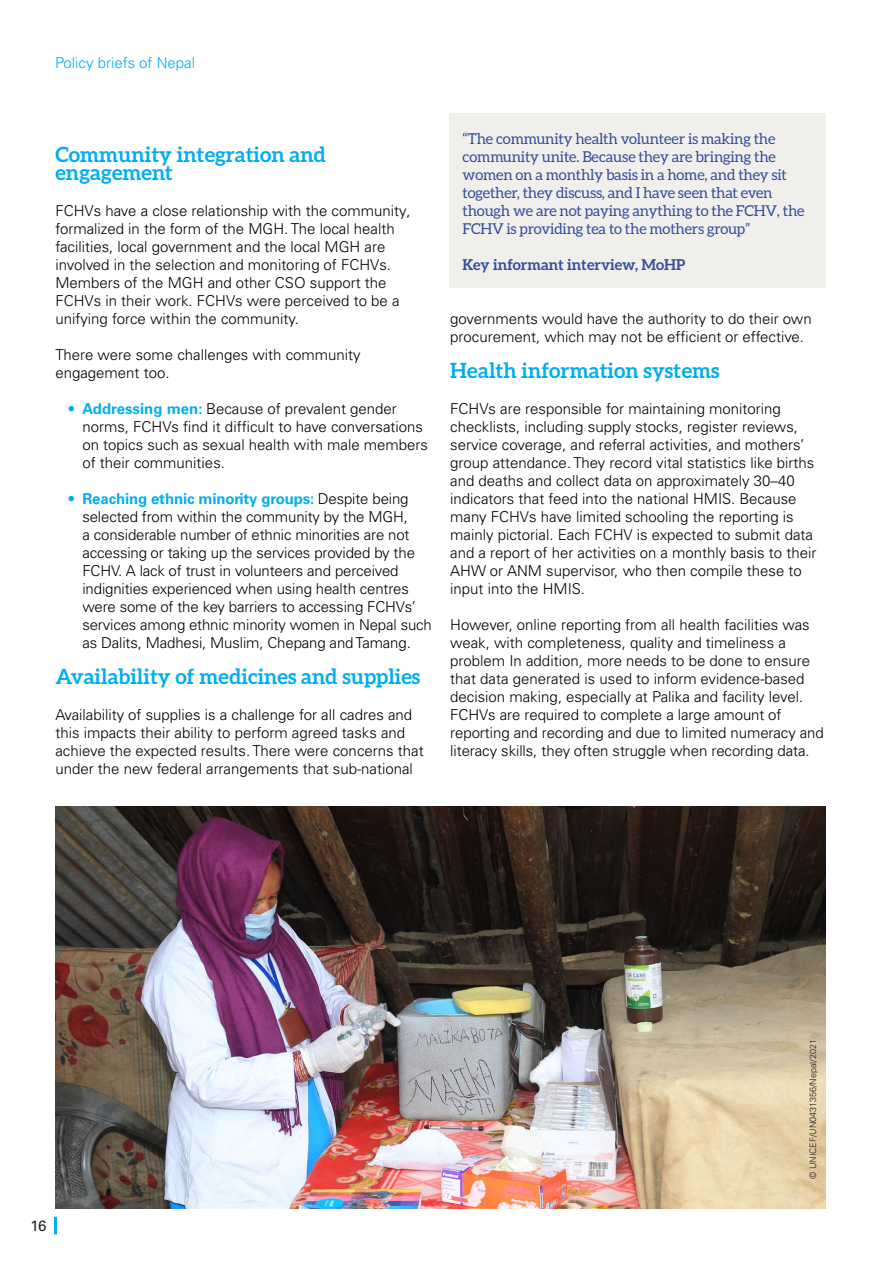
<style>
.page{position:relative;width:893px;height:1263px;background:#fff}
.page>*{position:absolute;margin:0;border:0;box-sizing:border-box;transform-origin:0 0}
.t1{font:700 21px/18px "Aleo";color:#00adf0}
.t2{font:300 15px/18px "Univers LT Pro 45";color:#000}
.t3{font:15px/18px "Aleo";letter-spacing:-.015em;color:#324ea1}
.t4{font:700 15px "Aleo";color:#324ea1}
.t5{font:300 15px "Univers LT Pro 45";color:#00aeef}
.t6{font:15px "Univers LT Pro 55 Roman";color:#231f20}
.t7{font:300 9px "Univers LT Pro 45";color:#231f20}
.s1{font-family:"Univers LT Pro 65";font-weight:700;color:#00adf0}
</style>
<div class="page">
<hr style="left:54px;top:1217px;width:3px;height:17px;background:#00aeef">
<div style="left:449px;top:114px;width:376px;height:174px;background:#f0efeb"></div>
<img style="left:55px;top:806px;width:770px;height:402px">
<p class="t5" style="left:55px;top:53px;width:141px">Policy briefs of Nepal</p>
<p class="t1" style="left:55px;top:145px;width:272px">Community integration and engagement</p>
<p class="t2" style="left:55px;top:202px;width:357px">FCHVs have a close relationship with the community, formalized in the form of the MGH. The local health facilities, local government and the local MGH are involved in the selection and monitoring of FCHVs.<br>Members of the MGH and other CSO support the FCHVs in their work. FCHVs were perceived to be a unifying force within the community.</p>
<p class="t2" style="left:55px;top:346px;width:307px">There were some challenges with community engagement too.</p>
<p class="t2" style="left:82px;top:400px;width:347px;text-indent:-13px"><span class="s1">• Addressing men:</span> Because of prevalent gender norms, FCHVs find it difficult to have conversations on topics such as sexual health with male members of their communities.</p>
<p class="t2" style="left:82px;top:490px;width:351px;text-indent:-14px"><span class="s1">• Reaching ethnic minority groups:</span> Despite being selected from within the community by the MGH,<br>a considerable number of ethnic minorities are not accessing or taking up the services provided by the FCHV. A lack of trust in volunteers and perceived indignities experienced when using health centres were some of the key barriers to accessing FCHVs’ services among ethnic minority women in Nepal such as Dalits, Madhesi, Muslim, Chepang and Tamang.</p>
<p class="t1" style="left:55px;top:667px;width:366px">Availability of medicines and supplies</p>
<p class="t2" style="left:55px;top:706px;width:370px">Availability of supplies is a challenge for all cadres and this impacts their ability to perform agreed tasks and achieve the expected results. There were concerns that under the new federal arrangements that sub-national</p>
<p class="t3" style="left:463px;top:129px;width:343px">“The community health volunteer is making the community unite. Because they are bringing the women on a monthly basis in a home, and they sit together, they discuss, and I have seen that even though we are not paying anything to the FCHV, the FCHV is providing tea to the mothers group”</p>
<p class="t4" style="left:463px;top:256px;width:224px">Key informant interview, MoHP</p>
<p class="t2" style="left:450px;top:310px;width:363px">governments would have the authority to do their own procurement, which may not be efficient or effective.</p>
<p class="t1" style="left:450px;top:361px;width:271px">Health information systems</p>
<p class="t2" style="left:450px;top:400px;width:368px">FCHVs are responsible for maintaining monitoring checklists, including supply stocks, register reviews, service coverage, and referral activities, and mothers’ group attendance. They record vital statistics like births and deaths and collect data on approximately 30–40 indicators that feed into the national HMIS. Because many FCHVs have limited schooling the reporting is mainly pictorial. Each FCHV is expected to submit data and a report of her activities on a monthly basis to their AHW or ANM supervisor, who then compile these to input into the HMIS.</p>
<p class="t2" style="left:450px;top:616px;width:361px">However, online reporting from all health facilities was weak, with completeness, quality and timeliness a problem In addition, more needs to be done to ensure that data generated is used to inform evidence-based decision making, especially at Palika and facility level.</p>
<p class="t2" style="left:450px;top:706px;width:375px">FCHVs are required to complete a large amount of reporting and recording and due to limited numeracy and literacy skills, they often struggle when recording data.</p>
<p class="t6" style="left:30px;top:1217px;width:17px">16</p>
<p class="t7" style="left:808px;top:1179px;width:141px;rotate:-90deg">© UNICEF/UN0431356/Nepal/2021</p>
</div>
